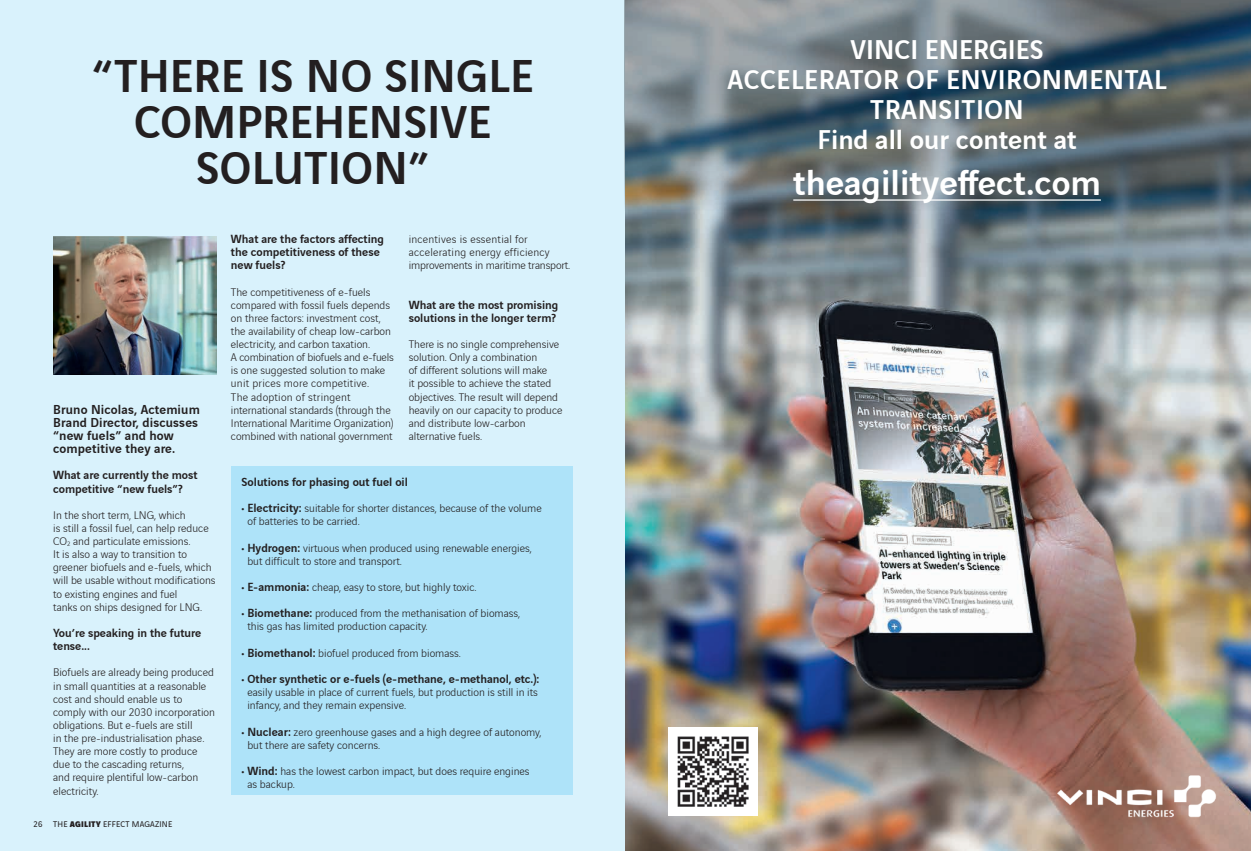
<style>
.page{position:relative;width:1251px;height:851px;background:#fff}
.page>*{position:absolute;margin:0;border:0;box-sizing:border-box;transform-origin:0 0}
.t1{font:500 48.75px/45.9px "Vinci Sans";letter-spacing:.005em;color:#231f20;text-align:center}
.t2{font:500 37.5px "Vinci Sans";color:#fff}
.t3{font:500 28.75px/30px "Vinci Sans";letter-spacing:.01em;color:#fff;text-align:center}
.t4{font:500 13.75px/13.1px "Vinci Sans";letter-spacing:.01em;color:#231f20}
.t5{font:500 12.5px/13.1px "Vinci Sans";color:#231f20}
.t6{font:300 11.75px/13.1px "Vinci Sans";color:#231f20}
.t7{font:300 11.75px/13.1px "Vinci Sans";letter-spacing:.02em;color:#231f20}
.t8{font:8.75px "Vinci Sans";letter-spacing:.02em;color:#231f20}
.s1{font-weight:900}
.s2{font-weight:500;font-size:12.5px}
</style>
<div class="page">
<div style="left:0;top:0;width:625px;height:850px;background:#d9f2fc"></div>
<img style="left:625px;top:211px;width:626px;height:639px">
<img style="left:1027px;top:745px;width:201px;height:88px">
<svg style="left:625px;top:0;width:626px;height:211px;background:#617077"></svg>
<hr style="left:793px;top:199px;width:308px;height:2px;background:#fff">
<img style="left:669px;top:727px;width:88px;height:88px">
<div style="left:231px;top:466px;width:341px;height:328px;background:#aee3f9"></div>
<img style="left:53px;top:236px;width:163px;height:138px">
<h1 class="t1" style="left:92px;top:48px;width:443px">“THERE IS NO SINGLE<br>COMPREHENSIVE<br>SOLUTION”</h1>
<p class="t4" style="left:53px;top:401px;width:148px">Bruno Nicolas, Actemium<br>Brand Director, discusses “new fuels” and how competitive they are.</p>
<p class="t5" style="left:53px;top:467px;width:146px">What are currently the most competitive “new fuels”?</p>
<p class="t6" style="left:53px;top:507px;width:164px">In the short term, LNG, which<br>is still a fossil fuel, can help reduce<br>CO<sub>2</sub> and particulate emissions.<br>It is also a way to transition to greener biofuels and e-fuels, which will be usable without modifications to existing engines and fuel<br>tanks on ships designed for LNG.</p>
<p class="t5" style="left:53px;top:625px;width:150px">You’re speaking in the future tense...</p>
<p class="t6" style="left:53px;top:665px;width:163px">Biofuels are already being produced in small quantities at a reasonable cost and should enable us to comply with our 2030 incorporation obligations. But e-fuels are still<br>in the pre-industrialisation phase.<br>They are more costly to produce due to the cascading returns,<br>and require plentiful low-carbon electricity.</p>
<p class="t8" style="left:34px;top:818px;width:140px">26 THE <span class="s1">AGILITY</span> EFFECT MAGAZINE</p>
<p class="t5" style="left:231px;top:231px;width:155px">What are the factors affecting the competitiveness of these new fuels?</p>
<p class="t6" style="left:231px;top:284px;width:164px">The competitiveness of e-fuels compared with fossil fuels depends on three factors: investment cost, the availability of cheap low-carbon electricity, and carbon taxation.<br>A combination of biofuels and e-fuels is one suggested solution to make unit prices more competitive.<br>The adoption of stringent international standards (through the International Maritime Organization) combined with national government</p>
<p class="t7" style="left:409px;top:231px;width:163px">incentives is essential for accelerating energy efficiency improvements in maritime transport.</p>
<p class="t5" style="left:409px;top:297px;width:151px">What are the most promising solutions in the longer term?</p>
<p class="t6" style="left:409px;top:336px;width:155px">There is no single comprehensive solution. Only a combination<br>of different solutions will make<br>it possible to achieve the stated objectives. The result will depend heavily on our capacity to produce and distribute low-carbon alternative fuels.</p>
<p class="t5" style="left:242px;top:474px;width:168px">Solutions for phasing out fuel oil</p>
<p class="t6" style="left:247px;top:500px;width:296px;text-indent:-6px"><span class="s2">• Electricity:</span> suitable for shorter distances, because of the volume of batteries to be carried.</p>
<p class="t6" style="left:247px;top:540px;width:286px;text-indent:-6px"><span class="s2">• Hydrogen:</span> virtuous when produced using renewable energies, but difficult to store and transport.</p>
<p class="t6" style="left:242px;top:579px;width:236px"><span class="s2">• E-ammonia:</span> cheap, easy to store, but highly toxic.</p>
<p class="t6" style="left:247px;top:605px;width:274px;text-indent:-6px"><span class="s2">• Biomethane:</span> produced from the methanisation of biomass, this gas has limited production capacity.</p>
<p class="t6" style="left:242px;top:645px;width:221px"><span class="s2">• Biomethanol:</span> biofuel produced from biomass.</p>
<p class="t5" style="left:242px;top:671px;width:299px">• Other synthetic or e-fuels (e-methane, e-methanol, etc.):</p>
<p class="t6" style="left:247px;top:684px;width:292px">easily usable in place of current fuels, but production is still in its infancy, and they remain expensive.</p>
<p class="t6" style="left:247px;top:724px;width:295px;text-indent:-6px"><span class="s2">• Nuclear:</span> zero greenhouse gases and a high degree of autonomy, but there are safety concerns.</p>
<p class="t6" style="left:247px;top:763px;width:284px;text-indent:-6px"><span class="s2">• Wind:</span> has the lowest carbon impact, but does require engines as backup.</p>
<h3 class="t3" style="left:727px;top:32px;width:441px">VINCI ENERGIES<br>ACCELERATOR OF ENVIRONMENTAL<br>TRANSITION<br>Find all our content at</h3>
<h2 class="t2" style="left:793px;top:154px;width:309px">theagilityeffect.com</h2>
</div>
